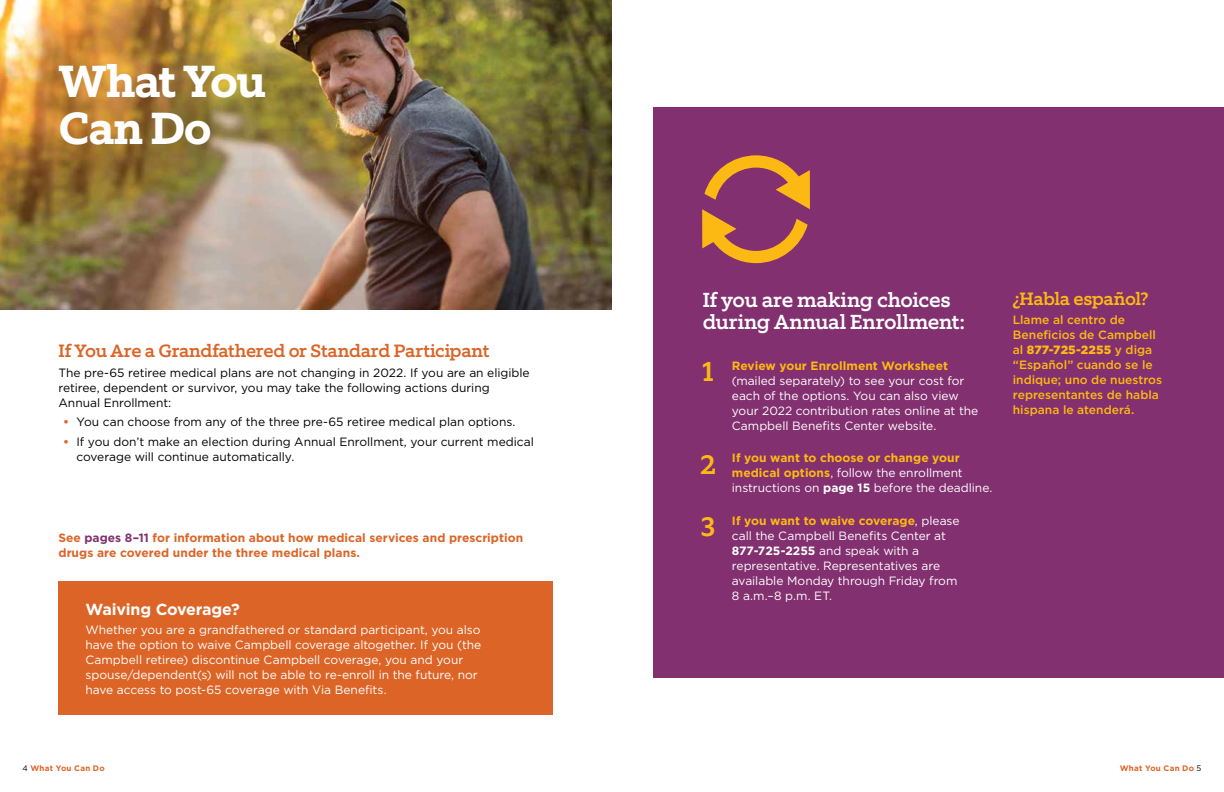
<style>
.page{position:relative;width:1224px;height:792px;background:#fff}
.page>*{position:absolute;margin:0;border:0;box-sizing:border-box;transform-origin:0 0}
.t1{font:700 45.4px/46.6px "Equip Slab";letter-spacing:-.035em;color:#fff}
.t2{font:500 28px "Equip Slab";color:#fdb913}
.t3{font:500 20.5px/22.8px "Equip Slab";letter-spacing:-.01em;color:#fff}
.t4{font:500 18px "Equip Slab";letter-spacing:-.015em;color:#dc6426}
.t5{font:500 18px "Equip Slab";letter-spacing:-.02em;color:#fdb913}
.t6{font:700 16px "Gotham";letter-spacing:-.015em;color:#fff}
.t7{font:12px/15px "Gotham";letter-spacing:-.005em;color:#fff}
.t8{font:12px/15px "Gotham";letter-spacing:-.005em;color:#000}
.t9{font:500 12px/15px "Gotham";color:#fdb913}
.t10{font:700 12px/15px "Gotham";letter-spacing:.005em;color:#dc6426}
.t11{font:700 12px "Gotham";color:#fdb913}
.t12{font:700 8px "Gotham";letter-spacing:.03em;color:#dc6426}
.s1{font-weight:700;color:#dc6426}
.s2{color:#82306f}
.s3{font-weight:700;color:#fdb913}
.s4{font-weight:700}
.s5{font-weight:900}
.s6{font-weight:400;color:#000}
</style>
<div class="page">
<img style="left:0;top:0;width:612px;height:310px">
<div style="left:654px;top:108px;width:570px;height:570px;background:#82306f"></div>
<svg style="left:702px;top:155px;width:108px;height:108px"></svg>
<div style="left:58px;top:581px;width:496px;height:134px;background:#dc6426"></div>
<h1 class="t1" style="left:58px;top:58px;width:209px">What You<br>Can Do</h1>
<h3 class="t4" style="left:58px;top:339px;width:432px">If You Are a Grandfathered or Standard Participant</h3>
<p class="t8" style="left:58px;top:365px;width:473px">The pre-65 retiree medical plans are not changing in 2022. If you are an eligible retiree, dependent or survivor, you may take the following actions during<br>Annual Enrollment:</p>
<p class="t8" style="left:63px;top:414px;width:454px"><span class="s1">•</span> You can choose from any of the three pre-65 retiree medical plan options.</p>
<p class="t8" style="left:76px;top:434px;width:459px;text-indent:-14px"><span class="s1">•</span> If you don’t make an election during Annual Enrollment, your current medical coverage will continue automatically.</p>
<p class="t10" style="left:58px;top:530px;width:466px">See <span class="s2">pages 8–11</span> for information about how medical services and prescription drugs are covered under the three medical plans.</p>
<h3 class="t6" style="left:86px;top:600px;width:156px">Waiving Coverage?</h3>
<p class="t7" style="left:86px;top:622px;width:397px">Whether you are a grandfathered or standard participant, you also have the option to waive Campbell coverage altogether. If you (the Campbell retiree) discontinue Campbell coverage, you and your spouse/dependent(s) will not be able to re-enroll in the future, nor have access to post-65 coverage with Via Benefits.</p>
<h3 class="t3" style="left:703px;top:288px;width:263px">If you are making choices during Annual Enrollment:</h3>
<h2 class="t2" style="left:700px;top:354px;width:18px">1</h2>
<p class="t11" style="left:732px;top:359px;width:218px">Review your Enrollment Worksheet</p>
<p class="t7" style="left:732px;top:373px;width:248px">(mailed separately) to see your cost for each of the options. You can also view your 2022 contribution rates online at the Campbell Benefits Center website.</p>
<h2 class="t2" style="left:700px;top:446px;width:18px">2</h2>
<p class="t7" style="left:732px;top:450px;width:262px"><span class="s3">If you want to choose or change your medical options</span>, follow the enrollment instructions on <span class="s4">page 15</span> before the deadline.</p>
<h2 class="t2" style="left:700px;top:508px;width:18px">3</h2>
<p class="t7" style="left:732px;top:513px;width:229px"><span class="s3">If you want to waive coverage</span>, please call the Campbell Benefits Center at<br><span class="s4">877-725-2255</span> and speak with a representative. Representatives are available Monday through Friday from<br>8 a.m.–8 p.m. ET.</p>
<h3 class="t5" style="left:1013px;top:287px;width:137px">¿Habla español?</h3>
<p class="t9" style="left:1013px;top:312px;width:151px">Llame al centro de<br>Beneficios de Campbell al <span class="s5">877-725-2255</span> y diga “Español” cuando se le indique; uno de nuestros representantes de habla hispana le atenderá.</p>
<p class="t12" style="left:22px;top:763px;width:84px"><span class="s6">4</span> What You Can Do</p>
<p class="t12" style="left:1120px;top:763px;width:83px">What You Can Do <span class="s6">5</span></p>
</div>
